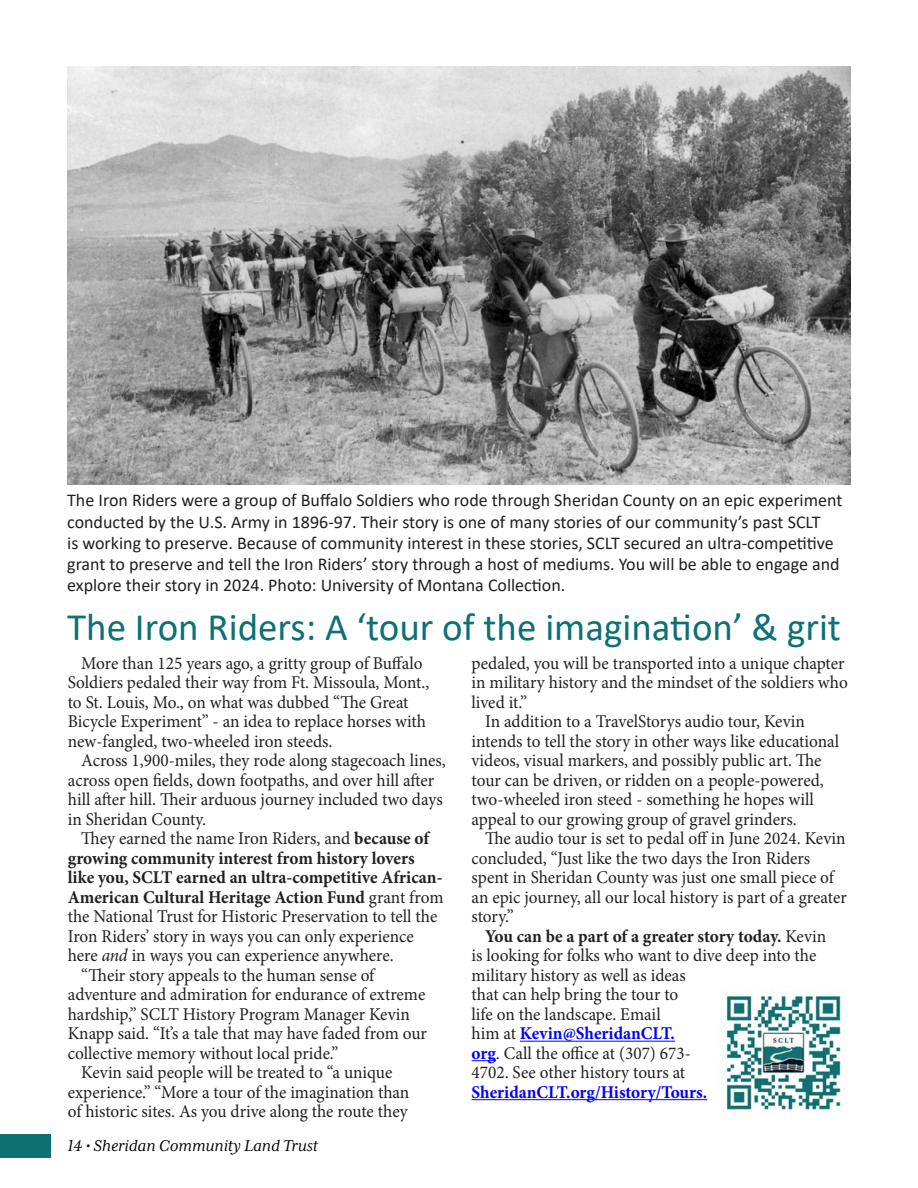
<style>
.page{position:relative;width:918px;height:1188px;background:#fff}
.page>*{position:absolute;margin:0;border:0;box-sizing:border-box;transform-origin:0 0}
.t1{font:39px "Calibri";color:#0d7073}
.t2{font:18px/19.5px "Minion Pro";color:#231f20;scale:.96 1}
.t3{font:18px/21.3px "Calibri";color:#231f20}
.t4{font:700 18px "Minion Pro";color:#00f;scale:.96 1}
.t5{font:700 18px "Minion Pro";letter-spacing:-.005em;color:#231f20;scale:.96 1}
.t6{font:italic 18px "Mrs Eaves XL Serif OT";color:#000}
.s1{font-weight:700}
.s2{font-style:italic}
.s3{font-weight:400}
.s4{font-weight:400;color:#231f20}
.s5{font-weight:700;color:#00f}
</style>
<div class="page">
<div style="left:0;top:1134px;width:51px;height:24px;background:#0d7073"></div>
<img style="left:68px;top:66px;width:783px;height:418px">
<hr style="left:520px;top:1041px;width:155px;height:1px;background:#00f">
<svg style="left:472px;top:1060px;width:24px;height:1px"></svg>
<hr style="left:472px;top:1099px;width:235px;height:1px;background:#00f">
<img style="left:725px;top:992px;width:120px;height:122px">
<p class="t3" style="left:67px;top:489px;width:777px">The Iron Riders were a group of Buffalo Soldiers who rode through Sheridan County on an epic experiment conducted by the U.S. Army in 1896-97. Their story is one of many stories of our community’s past SCLT<br>is working to preserve. Because of community interest in these stories, SCLT secured an ultra-competitive grant to preserve and tell the Iron Riders’ story through a host of mediums. You will be able to engage and explore their story in 2024. Photo: University of Montana Collection.</p>
<p class="t1" style="left:67px;top:600px;width:775px">The Iron Riders: A ‘tour of the imagination’ &amp; grit</p>
<p class="t2" style="left:68px;top:653px;width:378px;text-indent:13px">More than 125 years ago, a gritty group of Buffalo Soldiers pedaled their way from Ft. Missoula, Mont., to St. Louis, Mo., on what was dubbed “The Great Bicycle Experiment” - an idea to replace horses with new-fangled, two-wheeled iron steeds.</p>
<p class="t2" style="left:68px;top:751px;width:395px;text-indent:13px">Across 1,900-miles, they rode along stagecoach lines, across open fields, down footpaths, and over hill after hill after hill. Their arduous journey included two days in Sheridan County.</p>
<p class="t2" style="left:68px;top:829px;width:393px;text-indent:13px">They earned the name Iron Riders, and <span class="s1">because of growing community interest from history lovers like you, SCLT earned an ultra-competitive African-American Cultural Heritage Action Fund</span> grant from the National Trust for Historic Preservation to tell the Iron Riders’ story in ways you can only experience here <span class="s2">and</span> in ways you can experience anywhere.</p>
<p class="t2" style="left:68px;top:965px;width:376px;text-indent:13px">“Their story appeals to the human sense of adventure and admiration for endurance of extreme hardship,” SCLT History Program Manager Kevin Knapp said. “It’s a tale that may have faded from our collective memory without local pride.”</p>
<p class="t2" style="left:68px;top:1063px;width:357px;text-align:center">Kevin said people will be treated to “a unique experience.” “More a tour of the imagination than of historic sites. As you drive along the route they</p>
<p class="t6" style="left:68px;top:1135px;width:252px">14 • Sheridan Community Land Trust</p>
<p class="t2" style="left:472px;top:653px;width:390px">pedaled, you will be transported into a unique chapter</p>
<p class="t2" style="left:472px;top:673px;width:394px">in military history and the mindset of the soldiers who</p>
<p class="t2" style="left:472px;top:692px;width:59px">lived it.”</p>
<p class="t2" style="left:485px;top:712px;width:335px">In addition to a TravelStorys audio tour, Kevin</p>
<p class="t2" style="left:472px;top:731px;width:385px">intends to tell the story in other ways like educational</p>
<p class="t2" style="left:472px;top:751px;width:366px">videos, visual markers, and possibly public art. The</p>
<p class="t2" style="left:472px;top:770px;width:368px">tour can be driven, or ridden on a people-powered,</p>
<p class="t2" style="left:472px;top:790px;width:358px">two-wheeled iron steed - something he hopes will</p>
<p class="t2" style="left:472px;top:809px;width:340px">appeal to our growing group of gravel grinders.</p>
<p class="t2" style="left:485px;top:829px;width:377px">The audio tour is set to pedal off in June 2024. Kevin</p>
<p class="t2" style="left:472px;top:848px;width:354px">concluded, “Just like the two days the Iron Riders</p>
<p class="t2" style="left:472px;top:868px;width:379px">spent in Sheridan County was just one small piece of</p>
<p class="t2" style="left:472px;top:887px;width:392px">an epic journey, all our local history is part of a greater</p>
<p class="t2" style="left:472px;top:907px;width:45px">story.”</p>
<p class="t5" style="left:485px;top:923px;width:357px">You can be a part of a greater story today. <span class="s3">Kevin</span></p>
<p class="t2" style="left:472px;top:946px;width:361px">is looking for folks who want to dive deep into the</p>
<p class="t2" style="left:472px;top:965px;width:225px">military history as well as ideas</p>
<p class="t2" style="left:472px;top:985px;width:217px">that can help bring the tour to</p>
<p class="t2" style="left:472px;top:1004px;width:199px">life on the landscape. Email</p>
<p class="t4" style="left:472px;top:1021px;width:213px"><span class="s4">him at</span> Kevin@SheridanCLT.</p>
<p class="t2" style="left:472px;top:1043px;width:230px"><span class="s5">org</span>. Call the office at (307) 673-</p>
<p class="t2" style="left:472px;top:1063px;width:224px">4702. See other history tours at</p>
<p class="t4" style="left:472px;top:1079px;width:247px">SheridanCLT.org/History/Tours.</p>
</div>
